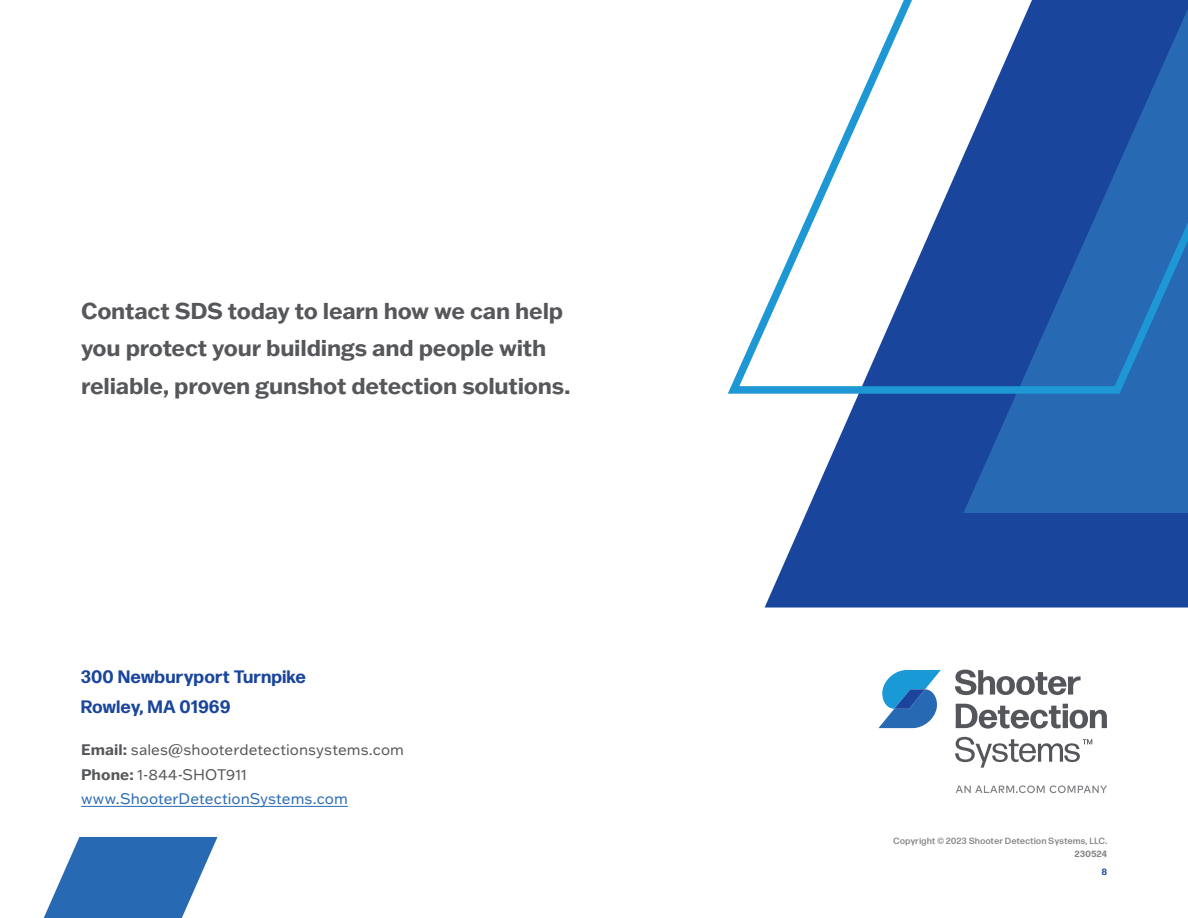
<style>
.page{position:relative;width:1188px;height:918px;background:#fff}
.page>*{position:absolute;margin:0;border:0;box-sizing:border-box;transform-origin:0 0}
.t1{font:700 22.5px/37.5px "Franklin Gothic ATF";letter-spacing:-.01em;color:#55575a}
.t2{font:700 18px/30px "Forma DJR Display";letter-spacing:.04em;color:#1a459c}
.t3{font:15px/24.8px "Franklin Gothic ATF";letter-spacing:.005em;color:#55575a}
.t4{font:500 9px "Forma DJR Display";letter-spacing:.06em;color:#808285}
.t5{font:700 9px "Forma DJR Display";letter-spacing:.055em;color:#808285}
.t6{font:700 9px "Forma DJR Display";color:#1a459c}
.s1{font-weight:700}
.s2{color:#2869b3}
</style>
<div class="page">
<svg style="left:765px;top:400px;width:423px;height:208px;fill:#1a459c"></svg>
<svg style="left:963px;top:400px;width:225px;height:113px;fill:#2869b3"></svg>
<svg style="left:44px;top:837px;width:173px;height:81px"></svg>
<svg style="left:727px;top:0;width:461px;height:400px"></svg>
<hr style="left:81px;top:806px;width:267px;height:1px;background:#2869b3">
<svg style="left:878px;top:670px;width:63px;height:58px"></svg>
<svg style="left:955px;top:670px;width:126px;height:25px"></svg>
<svg style="left:956px;top:704px;width:151px;height:25px"></svg>
<svg style="left:956px;top:785px;width:151px;height:8px"></svg>
<svg style="left:955px;top:737px;width:137px;height:31px"></svg>
<p class="t1" style="left:81px;top:291px;width:491px">Contact SDS today to learn how we can help you protect your buildings and people with reliable, proven gunshot detection solutions.</p>
<p class="t2" style="left:81px;top:661px;width:226px">300 Newburyport Turnpike<br>Rowley, MA 01969</p>
<p class="t3" style="left:81px;top:737px;width:325px"><span class="s1">Email:</span> sales@shooterdetectionsystems.com<br><span class="s1">Phone:</span> 1-844-SHOT911 <span class="s2">www.ShooterDetectionSystems.com</span></p>
<p class="t4" style="left:893px;top:835px;width:215px">Copyright © 2023 Shooter Detection Systems, LLC.</p>
<p class="t5" style="left:1075px;top:848px;width:34px">230524</p>
<p class="t6" style="left:1102px;top:867px;width:7px">8</p>
</div>
